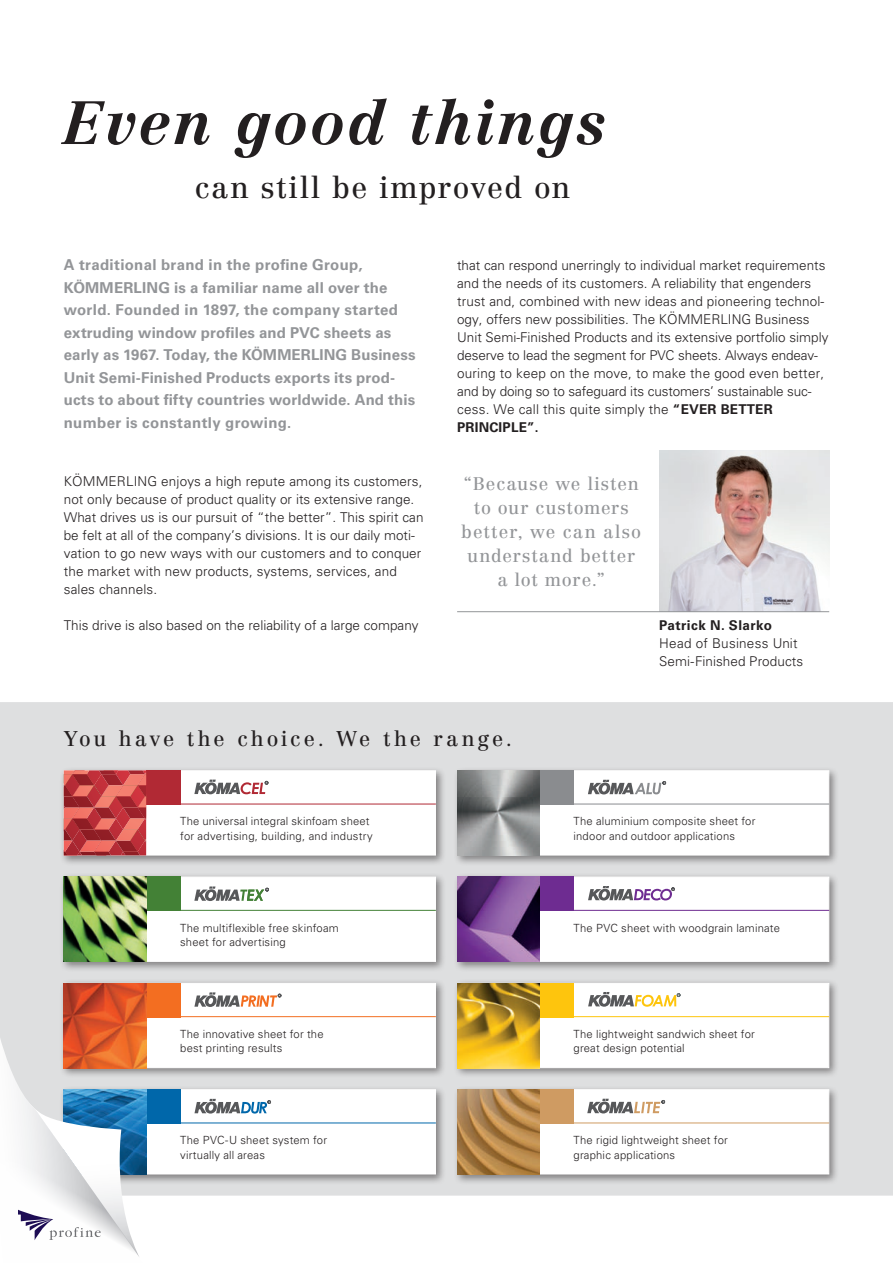
<style>
.page{position:relative;width:893px;height:1263px;background:#fff}
.page>*{position:absolute;margin:0;border:0;box-sizing:border-box;transform-origin:0 0}
.t1{font:italic 700 60px "Centennial";letter-spacing:.04em;color:#231f20}
.t2{font:30px "Centennial";letter-spacing:.045em;color:#231f20}
.t3{font:21px "Centennial";letter-spacing:.135em;color:#231f20}
.t4{font:18px/24px "Centennial";letter-spacing:.05em;color:#939598;text-align:center}
.t5{font:700 15px/22.5px "Univers";letter-spacing:.01em;color:#939598}
.t6{font:300 13.5px/18px "Univers";color:#231f20}
.t7{font:700 13.5px "Univers";letter-spacing:.03em;color:#231f20}
.t8{font:300 11.25px/14.2px "Univers";letter-spacing:.015em;color:#231f20}
.s1{font-weight:700}
</style>
<div class="page">
<img style="left:659px;top:450px;width:170px;height:161px">
<div style="left:0;top:702px;width:893px;height:493px;background:#dedfe0"></div>
<div style="left:59px;top:979px;width:387px;height:99px;background:#231f20;opacity:.5"></div>
<div style="left:64px;top:983px;width:372px;height:85px;background:#fff"></div>
<hr style="left:146px;top:1016px;width:290px;height:1px;background:#f36e21">
<svg style="left:204px;top:992px;width:77px;height:15px"></svg>
<div style="left:453px;top:979px;width:386px;height:99px;background:#231f20;opacity:.5"></div>
<div style="left:457px;top:983px;width:372px;height:85px;background:#fff"></div>
<div style="left:539px;top:983px;width:34px;height:34px;background:#fec50d"></div>
<hr style="left:539px;top:1016px;width:290px;height:1px;background:#fec50d">
<img style="left:457px;top:983px;width:82px;height:85px">
<svg style="left:588px;top:992px;width:92px;height:15px"></svg>
<div style="left:453px;top:1085px;width:386px;height:99px;background:#231f20;opacity:.5"></div>
<div style="left:457px;top:1089px;width:372px;height:85px;background:#fff"></div>
<div style="left:539px;top:1089px;width:34px;height:34px;background:#cf9b62"></div>
<hr style="left:539px;top:1122px;width:290px;height:1px;background:#cf9b62">
<img style="left:457px;top:1089px;width:82px;height:85px">
<svg style="left:587px;top:1099px;width:78px;height:14px"></svg>
<div style="left:59px;top:1085px;width:387px;height:99px;background:#231f20;opacity:.5"></div>
<div style="left:64px;top:1089px;width:372px;height:85px;background:#fff"></div>
<svg style="left:204px;top:1099px;width:67px;height:14px"></svg>
<hr style="left:146px;top:1122px;width:290px;height:1px;background:#0067aa">
<div style="left:59px;top:872px;width:387px;height:100px;background:#231f20;opacity:.5"></div>
<div style="left:64px;top:877px;width:372px;height:85px;background:#fff"></div>
<div style="left:146px;top:877px;width:34px;height:34px;background:#438136"></div>
<hr style="left:146px;top:910px;width:290px;height:1px;background:#438136">
<img style="left:64px;top:877px;width:82px;height:85px">
<svg style="left:194px;top:886px;width:75px;height:15px"></svg>
<div style="left:453px;top:872px;width:386px;height:100px;background:#231f20;opacity:.5"></div>
<div style="left:457px;top:877px;width:372px;height:85px;background:#fff"></div>
<div style="left:539px;top:877px;width:34px;height:34px;background:#6e2c91"></div>
<hr style="left:539px;top:910px;width:290px;height:1px;background:#6e2c91">
<img style="left:457px;top:877px;width:82px;height:85px">
<svg style="left:588px;top:886px;width:86px;height:14px"></svg>
<div style="left:453px;top:766px;width:386px;height:99px;background:#231f20;opacity:.5"></div>
<div style="left:457px;top:770px;width:372px;height:85px;background:#fff;border:1px solid #fff"></div>
<div style="left:539px;top:770px;width:34px;height:34px;background:#8a8c8f"></div>
<hr style="left:539px;top:804px;width:290px;height:1px;background:#8a8c8f">
<svg style="left:532px;top:847px;width:7px;height:8px"></svg>
<img style="left:457px;top:847px;width:75px;height:8px">
<img style="left:457px;top:770px;width:82px;height:77px">
<svg style="left:588px;top:780px;width:78px;height:14px"></svg>
<div style="left:59px;top:766px;width:387px;height:99px;background:#231f20;opacity:.5"></div>
<div style="left:64px;top:770px;width:372px;height:85px;background:#fff;border:1px solid #fff"></div>
<div style="left:146px;top:770px;width:34px;height:34px;background:#b12934"></div>
<hr style="left:146px;top:804px;width:290px;height:1px;background:#b12934">
<svg style="left:64px;top:770px;width:82px;height:85px;background:#c24546"></svg>
<svg style="left:194px;top:780px;width:74px;height:14px"></svg>
<svg style="left:0;top:978px;width:204px;height:218px"></svg>
<svg style="left:18px;top:1108px;width:122px;height:149px"></svg>
<hr style="left:457px;top:611px;width:372px;height:1px;background:#939598">
<h1 class="t1" style="left:64px;top:86px;width:543px">Even good things</h1>
<h2 class="t2" style="left:195px;top:170px;width:377px">can still be improved on</h2>
<p class="t5" style="left:64px;top:254px;width:353px">A traditional brand in the profine Group, KÖMMERLING is a familiar name all over the world. Founded in 1897, the company started extruding window profiles and PVC sheets as early as 1967. Today, the KÖMMERLING Business Unit Semi-Finished Products exports its prod&shy;ucts to about fifty countries worldwide. And this number is constantly growing.</p>
<p class="t6" style="left:457px;top:256px;width:373px">that can respond unerringly to individual market requirements and the needs of its customers. A reliability that engenders trust and, combined with new ideas and pioneering technol&shy;ogy, offers new possibilities. The KÖMMERLING Business Unit Semi-Finished Products and its extensive portfolio simply deserve to lead the segment for PVC sheets. Always endeav&shy;ouring to keep on the move, to make the good even better, and by doing so to safeguard its customers’ sustainable suc&shy;cess. We call this quite simply the <span class="s1">“EVER BETTER PRINCIPLE”.</span></p>
<p class="t6" style="left:64px;top:472px;width:361px">KÖMMERLING enjoys a high repute among its customers, not only because of product quality or its extensive range.<br>What drives us is our pursuit of “the better”. This spirit can be felt at all of the company’s divisions. It is our daily moti&shy;vation to go new ways with our customers and to conquer the market with new products, systems, services, and sales channels.</p>
<p class="t6" style="left:64px;top:616px;width:356px">This drive is also based on the reliability of a large company</p>
<h3 class="t4" style="left:461px;top:471px;width:181px">“Because we listen to our customers better, we can also understand better a lot more.”</h3>
<p class="t7" style="left:659px;top:617px;width:114px">Patrick N. Slarko</p>
<p class="t6" style="left:659px;top:634px;width:146px">Head of Business Unit<br>Semi-Finished Products</p>
<h3 class="t3" style="left:64px;top:726px;width:450px">You have the choice. We the range.</h3>
<p class="t8" style="left:180px;top:814px;width:194px">The universal integral skinfoam sheet for advertising, building, and industry</p>
<p class="t8" style="left:573px;top:814px;width:183px">The aluminium composite sheet for indoor and outdoor applications</p>
<p class="t8" style="left:180px;top:920px;width:160px">The multiflexible free skinfoam sheet for advertising</p>
<p class="t8" style="left:573px;top:920px;width:208px">The PVC sheet with woodgrain laminate</p>
<p class="t8" style="left:180px;top:1027px;width:145px">The innovative sheet for the best printing results</p>
<p class="t8" style="left:573px;top:1027px;width:183px">The lightweight sandwich sheet for great design potential</p>
<p class="t8" style="left:180px;top:1133px;width:148px">The PVC-U sheet system for virtually all areas</p>
<p class="t8" style="left:573px;top:1133px;width:156px">The rigid lightweight sheet for graphic applications</p>
</div>
